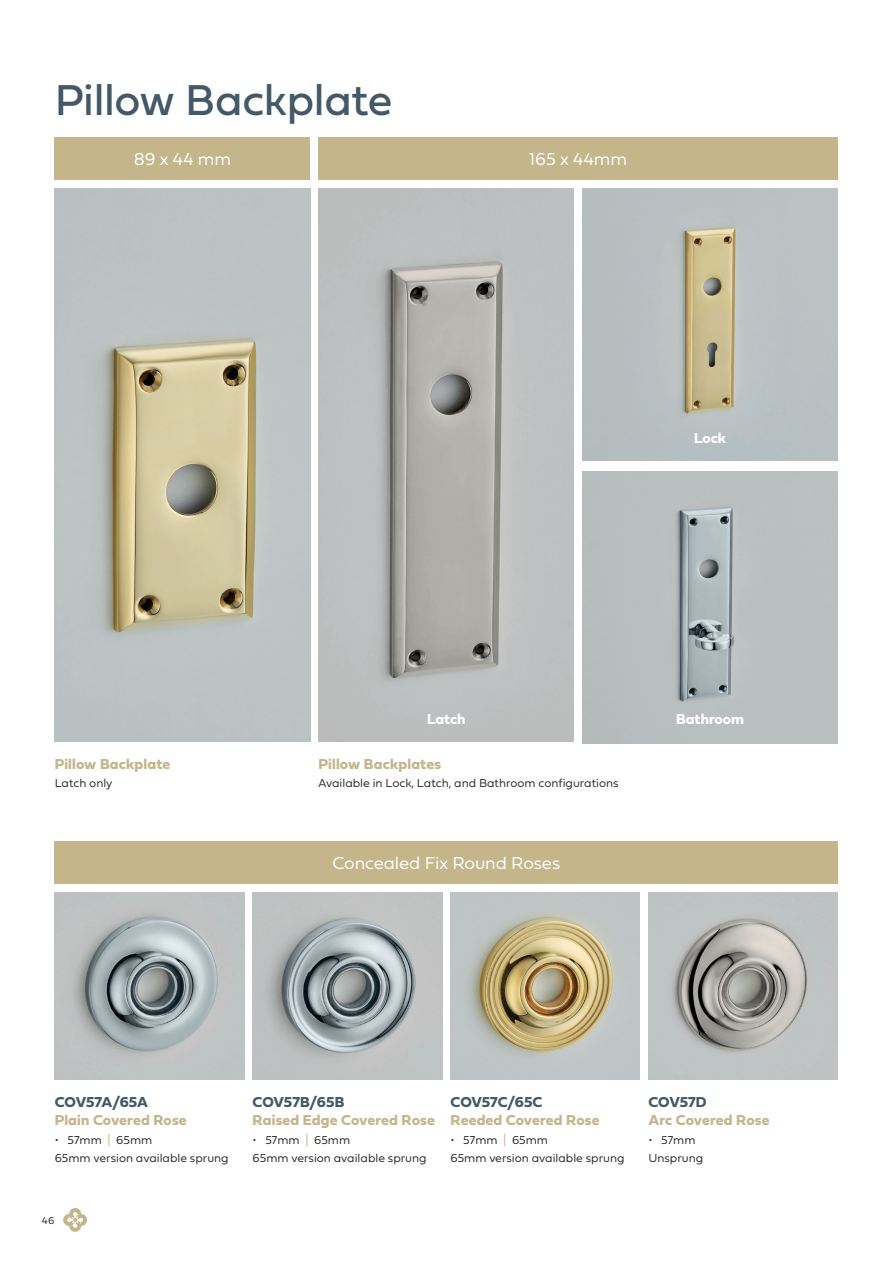
<style>
.page{position:relative;width:893px;height:1264px;background:#fff}
.page>*{position:absolute;margin:0;border:0;box-sizing:border-box;transform-origin:0 0}
.t1{font:45px "Fieldwork Geo Regular";letter-spacing:-.005em;color:#435967}
.t2{font:18px "Fieldwork Geo Light";letter-spacing:-.005em;color:#fff}
.t3{font:15px "Fieldwork Geo Bold";letter-spacing:.01em;color:#c4b58b}
.t4{font:15px "Fieldwork Geo Bold";color:#435967}
.t5{font:15px "Fieldwork Geo Bold";color:#fff}
.t6{font:12px "Fieldwork Geo Light";color:#282b2d}
.t7{font:10.5px "Fieldwork Geo Light";color:#282b2d}
.s1{color:#c4b58b}
</style>
<div class="page">
<img style="left:318px;top:189px;width:255px;height:552px">
<img style="left:582px;top:189px;width:255px;height:272px">
<img style="left:582px;top:471px;width:255px;height:272px">
<img style="left:55px;top:189px;width:255px;height:552px">
<div style="left:55px;top:138px;width:255px;height:42px;background:#c4b58b"></div>
<div style="left:318px;top:138px;width:519px;height:42px;background:#c4b58b"></div>
<div style="left:55px;top:841px;width:782px;height:43px;background:#c4b58b"></div>
<img style="left:252px;top:892px;width:190px;height:187px">
<img style="left:648px;top:892px;width:189px;height:187px">
<img style="left:55px;top:892px;width:189px;height:187px">
<img style="left:450px;top:892px;width:189px;height:187px">
<svg style="left:63px;top:1208px;width:24px;height:24px"></svg>
<p class="t1" style="left:55px;top:65px;width:339px">Pillow Backplate</p>
<p class="t2" style="left:134px;top:145px;width:99px">89 x 44 mm</p>
<p class="t2" style="left:529px;top:145px;width:99px">165 x 44mm</p>
<p class="t5" style="left:694px;top:427px;width:33px">Lock</p>
<p class="t3" style="left:55px;top:752px;width:117px">Pillow Backplate</p>
<p class="t6" style="left:55px;top:774px;width:59px">Latch only</p>
<p class="t5" style="left:427px;top:707px;width:40px">Latch</p>
<p class="t5" style="left:675px;top:707px;width:69px">Bathroom</p>
<p class="t3" style="left:318px;top:752px;width:124px">Pillow Backplates</p>
<p class="t6" style="left:318px;top:774px;width:301px">Available in Lock, Latch, and Bathroom configurations</p>
<p class="t2" style="left:332px;top:849px;width:229px">Concealed Fix Round Roses</p>
<p class="t4" style="left:55px;top:1090px;width:95px">COV57A/65A</p>
<p class="t3" style="left:55px;top:1108px;width:133px">Plain Covered Rose</p>
<p class="t6" style="left:55px;top:1130px;width:99px">• 57mm <span class="s1">|</span> 65mm</p>
<p class="t6" style="left:55px;top:1149px;width:175px">65mm version available sprung</p>
<p class="t7" style="left:42px;top:1212px;width:14px">46</p>
<p class="t4" style="left:252px;top:1090px;width:93px">COV57B/65B</p>
<p class="t3" style="left:252px;top:1108px;width:184px">Raised Edge Covered Rose</p>
<p class="t6" style="left:252px;top:1130px;width:99px">• 57mm <span class="s1">|</span> 65mm</p>
<p class="t6" style="left:252px;top:1149px;width:175px">65mm version available sprung</p>
<p class="t4" style="left:450px;top:1090px;width:93px">COV57C/65C</p>
<p class="t3" style="left:450px;top:1108px;width:150px">Reeded Covered Rose</p>
<p class="t6" style="left:450px;top:1130px;width:99px">• 57mm <span class="s1">|</span> 65mm</p>
<p class="t6" style="left:450px;top:1149px;width:175px">65mm version available sprung</p>
<p class="t4" style="left:648px;top:1090px;width:60px">COV57D</p>
<p class="t3" style="left:648px;top:1108px;width:123px">Arc Covered Rose</p>
<p class="t6" style="left:648px;top:1130px;width:49px">• 57mm</p>
<p class="t6" style="left:648px;top:1149px;width:56px">Unsprung</p>
</div>
